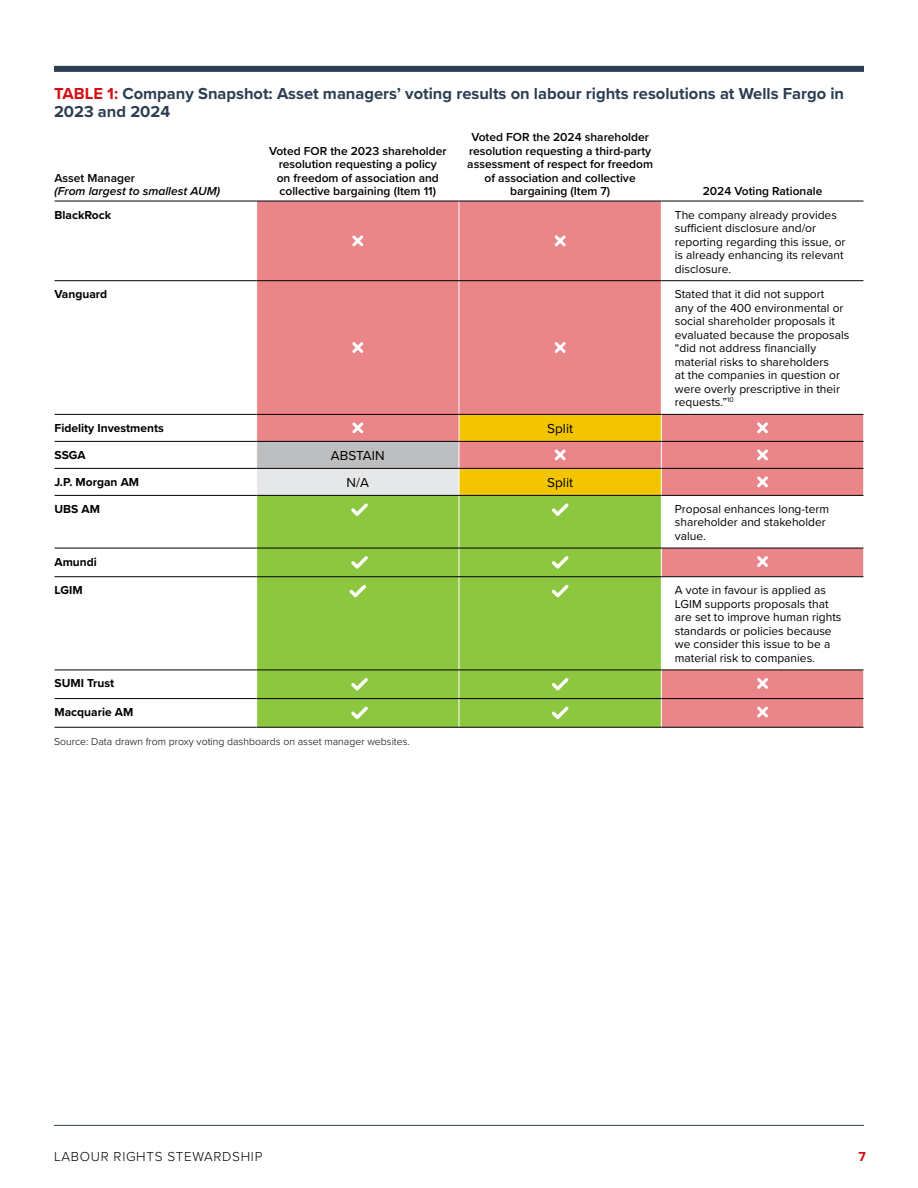
<style>
.page{position:relative;width:918px;height:1188px;background:#fff}
.page>*{position:absolute;margin:0;border:0;box-sizing:border-box;transform-origin:0 0}
.Heading_2{font:700 16.5px/17.9px "Proxima Nova";color:#2d3e52}
.t1{font:300 13.5px "Proxima Nova";letter-spacing:.05em;color:#000}
.Endnote_text{font:13.5px "Proxima Nova";color:#000}
.t2{font:700 13.5px "Proxima Nova";color:#d40e14}
.Endnote_text-2{font:12px/13.5px "Proxima Nova";color:#000}
.Endnote_text-3{font:600 12px/13.5px "Proxima Nova";color:#000;text-align:center}
.Endnote_text-4{font:700 12px "Proxima Nova";color:#000}
.Endnote_text-5{font:italic 600 12px/13.5px "Proxima Nova";color:#000}
.Endnote_text-6{font:300 10.5px "Proxima Nova";color:#000}
.s1{color:#d40e14}
.s2{font-style:normal}
</style>
<div class="page">
<hr style="left:54px;top:1125px;width:810px;height:1px;background:#2d3e52">
<div style="left:257px;top:202px;width:606px;height:525px;background:#ea8689"></div>
<svg style="left:662px;top:202px;width:201px;height:468px"></svg>
<div style="left:257px;top:441px;width:202px;height:27px;background:#bcbec0"></div>
<div style="left:257px;top:468px;width:202px;height:27px;background:#e6e7e8"></div>
<div style="left:257px;top:496px;width:404px;height:231px;background:#8dc63f"></div>
<svg style="left:661px;top:549px;width:1px;height:27px"></svg>
<svg style="left:661px;top:671px;width:1px;height:56px"></svg>
<hr style="left:459px;top:281px;width:1px;height:133px;background:#fff">
<hr style="left:661px;top:281px;width:1px;height:133px;background:#fff">
<hr style="left:661px;top:496px;width:1px;height:52px;background:#fff">
<svg style="left:863px;top:414px;width:1px;height:81px"></svg>
<svg style="left:863px;top:548px;width:1px;height:29px"></svg>
<svg style="left:863px;top:670px;width:1px;height:58px"></svg>
<hr style="left:459px;top:496px;width:1px;height:52px;background:#fff">
<svg style="left:459px;top:549px;width:1px;height:27px"></svg>
<svg style="left:459px;top:671px;width:1px;height:56px"></svg>
<hr style="left:459px;top:577px;width:1px;height:93px;background:#fff">
<hr style="left:459px;top:201px;width:1px;height:79px;background:#fff">
<hr style="left:661px;top:201px;width:1px;height:79px;background:#fff">
<hr style="left:661px;top:577px;width:1px;height:93px;background:#fff">
<hr style="left:55px;top:201px;width:202px;height:1px;background:#000">
<hr style="left:257px;top:201px;width:202px;height:1px;background:#000">
<hr style="left:459px;top:201px;width:202px;height:1px;background:#000">
<hr style="left:661px;top:201px;width:202px;height:1px;background:#000">
<hr style="left:55px;top:280px;width:202px;height:1px;background:#000">
<hr style="left:257px;top:280px;width:202px;height:1px;background:#000">
<hr style="left:459px;top:280px;width:202px;height:1px;background:#000">
<hr style="left:661px;top:280px;width:202px;height:1px;background:#000">
<hr style="left:55px;top:414px;width:202px;height:1px;background:#000">
<hr style="left:257px;top:414px;width:202px;height:1px;background:#000">
<hr style="left:661px;top:414px;width:202px;height:1px;background:#000">
<hr style="left:55px;top:441px;width:202px;height:1px;background:#000">
<hr style="left:257px;top:441px;width:202px;height:1px;background:#000">
<hr style="left:661px;top:441px;width:202px;height:1px;background:#000">
<hr style="left:55px;top:468px;width:202px;height:1px;background:#000">
<hr style="left:257px;top:468px;width:202px;height:1px;background:#000">
<hr style="left:661px;top:468px;width:202px;height:1px;background:#000">
<hr style="left:55px;top:495px;width:202px;height:1px;background:#000">
<hr style="left:257px;top:495px;width:202px;height:1px;background:#000">
<hr style="left:459px;top:495px;width:202px;height:1px;background:#000">
<hr style="left:661px;top:495px;width:202px;height:1px;background:#000">
<hr style="left:55px;top:548px;width:202px;height:1px;background:#000">
<hr style="left:257px;top:548px;width:202px;height:1px;background:#000">
<hr style="left:459px;top:548px;width:202px;height:1px;background:#000">
<hr style="left:661px;top:548px;width:202px;height:1px;background:#000">
<hr style="left:55px;top:576px;width:202px;height:1px;background:#000">
<hr style="left:257px;top:576px;width:202px;height:1px;background:#000">
<hr style="left:459px;top:576px;width:202px;height:1px;background:#000">
<hr style="left:661px;top:576px;width:202px;height:1px;background:#000">
<hr style="left:55px;top:670px;width:202px;height:1px;background:#000">
<hr style="left:257px;top:670px;width:202px;height:1px;background:#000">
<hr style="left:459px;top:670px;width:202px;height:1px;background:#000">
<hr style="left:661px;top:670px;width:202px;height:1px;background:#000">
<hr style="left:55px;top:698px;width:202px;height:1px;background:#000">
<hr style="left:257px;top:698px;width:202px;height:1px;background:#000">
<hr style="left:459px;top:698px;width:202px;height:1px;background:#000">
<hr style="left:661px;top:698px;width:202px;height:1px;background:#000">
<hr style="left:55px;top:727px;width:202px;height:1px;background:#000">
<hr style="left:257px;top:727px;width:202px;height:1px;background:#000">
<hr style="left:459px;top:727px;width:202px;height:1px;background:#000">
<hr style="left:661px;top:727px;width:202px;height:1px;background:#000">
<svg style="left:352px;top:235px;width:11px;height:11px"></svg>
<svg style="left:555px;top:235px;width:11px;height:11px"></svg>
<svg style="left:352px;top:342px;width:11px;height:11px"></svg>
<svg style="left:555px;top:342px;width:11px;height:11px"></svg>
<svg style="left:352px;top:422px;width:11px;height:11px"></svg>
<svg style="left:757px;top:422px;width:11px;height:11px"></svg>
<svg style="left:459px;top:414px;width:203px;height:81px;background:#e7aa2e"></svg>
<svg style="left:757px;top:449px;width:11px;height:11px"></svg>
<svg style="left:757px;top:476px;width:11px;height:11px"></svg>
<svg style="left:351px;top:503px;width:17px;height:13px"></svg>
<svg style="left:552px;top:503px;width:17px;height:13px"></svg>
<svg style="left:351px;top:556px;width:17px;height:13px"></svg>
<svg style="left:552px;top:556px;width:17px;height:13px"></svg>
<svg style="left:757px;top:556px;width:11px;height:11px"></svg>
<svg style="left:349px;top:585px;width:17px;height:12px"></svg>
<svg style="left:552px;top:585px;width:17px;height:12px"></svg>
<svg style="left:351px;top:678px;width:17px;height:13px"></svg>
<svg style="left:552px;top:678px;width:17px;height:13px"></svg>
<svg style="left:757px;top:678px;width:11px;height:11px"></svg>
<svg style="left:351px;top:707px;width:17px;height:12px"></svg>
<svg style="left:552px;top:707px;width:17px;height:12px"></svg>
<svg style="left:757px;top:707px;width:11px;height:11px"></svg>
<div style="left:54px;top:66px;width:810px;height:6px;background:#2d3e52"></div>
<p class="Heading_2" style="left:54px;top:85px;width:792px"><span class="s1">TABLE 1:</span> Company Snapshot: Asset managers’ voting results on labour rights resolutions at Wells Fargo in<br>2023 and 2024</p>
<p class="Endnote_text-5" style="left:55px;top:170px;width:167px"><span class="s2">Asset Manager<br></span>(From largest to smallest AUM)</p>
<p class="Endnote_text-3" style="left:269px;top:143px;width:179px">Voted FOR the 2023 shareholder resolution requesting a policy<br>on freedom of association and collective bargaining (Item 11)</p>
<p class="Endnote_text-3" style="left:467px;top:130px;width:187px">Voted FOR the 2024 shareholder resolution requesting a third-party assessment of respect for freedom of association and collective bargaining (Item 7)</p>
<p class="Endnote_text-3" style="left:703px;top:184px;width:121px">2024 Voting Rationale</p>
<p class="Endnote_text-4" style="left:55px;top:206px;width:58px">BlackRock</p>
<p class="Endnote_text-2" style="left:675px;top:207px;width:172px">The company already provides sufficient disclosure and/or reporting regarding this issue, or is already enhancing its relevant disclosure.</p>
<p class="Endnote_text-4" style="left:55px;top:285px;width:54px">Vanguard</p>
<p class="Endnote_text-2" style="left:675px;top:287px;width:176px">Stated that it did not support<br>any of the 400 environmental or social shareholder proposals it evaluated because the proposals “did not address financially material risks to shareholders<br>at the companies in question or were overly prescriptive in their requests.”<sup>10</sup></p>
<p class="Endnote_text-4" style="left:55px;top:419px;width:111px">Fidelity Investments</p>
<p class="Endnote_text" style="left:547px;top:419px;width:27px">Split</p>
<p class="Endnote_text-4" style="left:55px;top:446px;width:33px">SSGA</p>
<p class="Endnote_text" style="left:331px;top:446px;width:55px">ABSTAIN</p>
<p class="Endnote_text-4" style="left:55px;top:473px;width:86px">J.P. Morgan AM</p>
<p class="Endnote_text" style="left:347px;top:473px;width:24px">N/A</p>
<p class="Endnote_text" style="left:547px;top:473px;width:27px">Split</p>
<p class="Endnote_text-4" style="left:55px;top:500px;width:47px">UBS AM</p>
<p class="Endnote_text-2" style="left:675px;top:502px;width:156px">Proposal enhances long-term shareholder and stakeholder value.</p>
<p class="Endnote_text-4" style="left:55px;top:553px;width:44px">Amundi</p>
<p class="Endnote_text-4" style="left:55px;top:581px;width:30px">LGIM</p>
<p class="Endnote_text-2" style="left:675px;top:583px;width:168px">A vote in favour is applied as<br>LGIM supports proposals that are set to improve human rights standards or policies because we consider this issue to be a material risk to companies.</p>
<p class="Endnote_text-4" style="left:55px;top:675px;width:61px">SUMI Trust</p>
<p class="Endnote_text-4" style="left:55px;top:703px;width:80px">Macquarie AM</p>
<p class="Endnote_text-6" style="left:54px;top:734px;width:357px">Source: Data drawn from proxy voting dashboards on asset manager websites.</p>
<p class="t1" style="left:54px;top:1146px;width:210px">LABOUR RIGHTS STEWARDSHIP</p>
<p class="t2" style="left:858px;top:1146px;width:9px">7</p>
</div>
